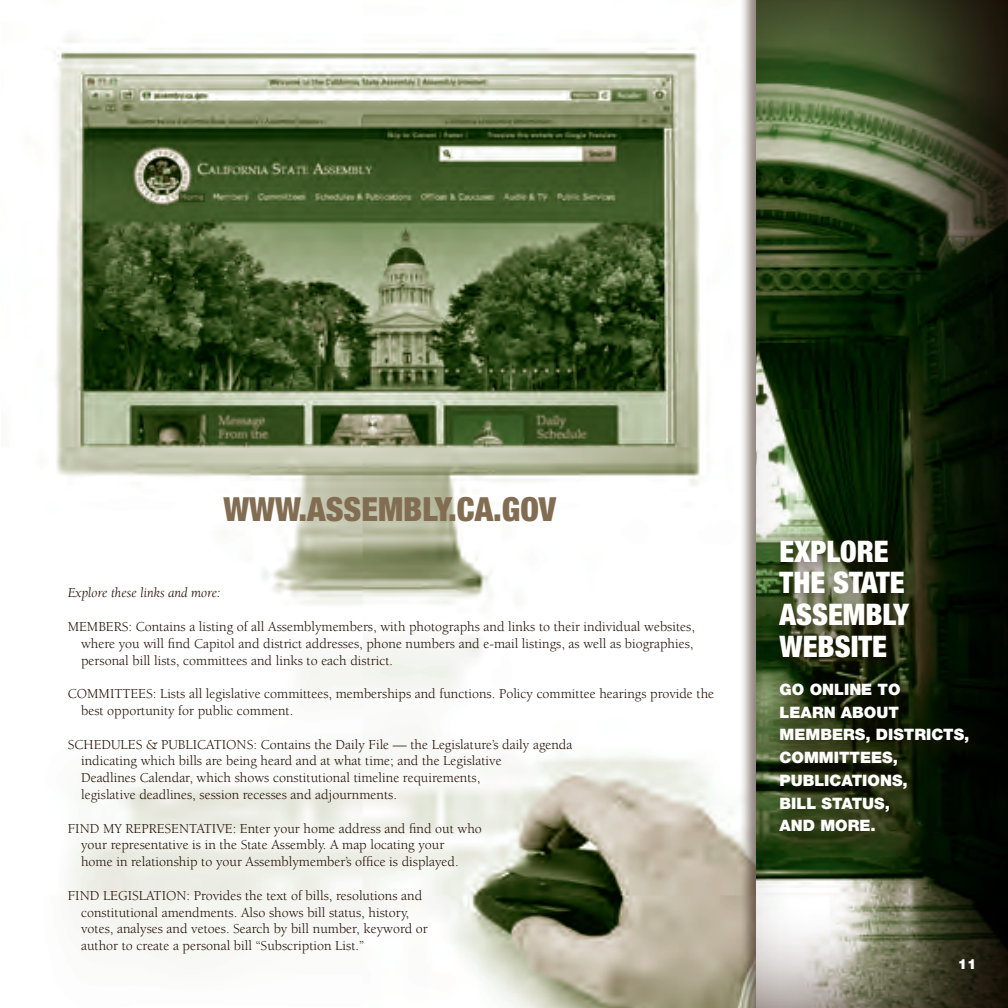
<style>
.page{position:relative;width:1008px;height:1008px;background:#fff}
.page>*{position:absolute;margin:0;border:0;box-sizing:border-box;transform-origin:0 0}
.right_head{font:900 condensed 33.25px "Helvetica Neue LT Pro";color:#826d52}
.right_head-2{font:900 condensed 29.75px/31.5px "Helvetica Neue LT Pro";color:#fff}
.right_subhead{font:900 15.75px/22.8px "Helvetica Neue LT Pro";color:#fff}
.Body{font:14px/16.8px "Berkeley";color:#230d02}
.Body-2{font:italic 14px "Berkeley";color:#230d02}
.Body-3{font:900 14px "Helvetica Neue LT Pro";color:#fff}
</style>
<div class="page">
<img style="left:53px;top:35px;width:685px;height:973px">
<div style="left:738px;top:0;width:270px;height:1008px;background:#230d02;opacity:.5"></div>
<svg style="left:756px;top:0;width:252px;height:1008px;background:#3b492f"></svg>
<div style="left:768px;top:528px;width:223px;height:327px;background:#230d02;opacity:.9"></div>
<p class="right_head" style="left:223px;top:489px;width:334px">WWW.ASSEMBLY.CA.GOV</p>
<p class="Body-2" style="left:68px;top:586px;width:154px">Explore these links and more:</p>
<p class="Body" style="left:81px;top:619px;width:615px;text-align:justify;text-indent:-13px">MEMBERS: Contains a listing of all Assemblymembers, with photographs and links to their individual websites, where you will find Capitol and district addresses, phone numbers and e-mail listings, as well as biographies, personal bill lists, committees and links to each district.</p>
<p class="Body" style="left:81px;top:686px;width:635px;text-indent:-13px">COMMITTEES: Lists all legislative committees, memberships and functions. Policy committee hearings provide the best opportunity for public comment.</p>
<p class="Body" style="left:81px;top:736px;width:493px;text-indent:-13px">SCHEDULES &amp; PUBLICATIONS: Contains the Daily File — the Legislature’s daily agenda indicating which bills are being heard and at what time; and the Legislative<br>Deadlines Calendar, which shows constitutional timeline requirements,<br>legislative deadlines, session recesses and adjournments.</p>
<p class="Body" style="left:81px;top:820px;width:402px;text-indent:-13px">FIND MY REPRESENTATIVE: Enter your home address and find out who your representative is in the State Assembly. A map locating your<br>home in relationship to your Assemblymember’s office is displayed.</p>
<p class="Body" style="left:81px;top:887px;width:348px;text-indent:-13px">FIND LEGISLATION: Provides the text of bills, resolutions and constitutional amendments. Also shows bill status, history, votes, analyses and vetoes. Search by bill number, keyword or author to create a personal bill “Subscription List.”</p>
<p class="right_head-2" style="left:780px;top:536px;width:131px">EXPLORE<br>THE STATE<br>ASSEMBLY<br>WEBSITE</p>
<p class="right_subhead" style="left:780px;top:678px;width:191px">GO ONLINE TO<br>LEARN ABOUT<br>MEMBERS, DISTRICTS,<br>COMMITTEES,<br>PUBLICATIONS,<br>BILL STATUS,<br>AND MORE.</p>
<p class="Body-3" style="left:958px;top:955px;width:20px">11</p>
</div>
